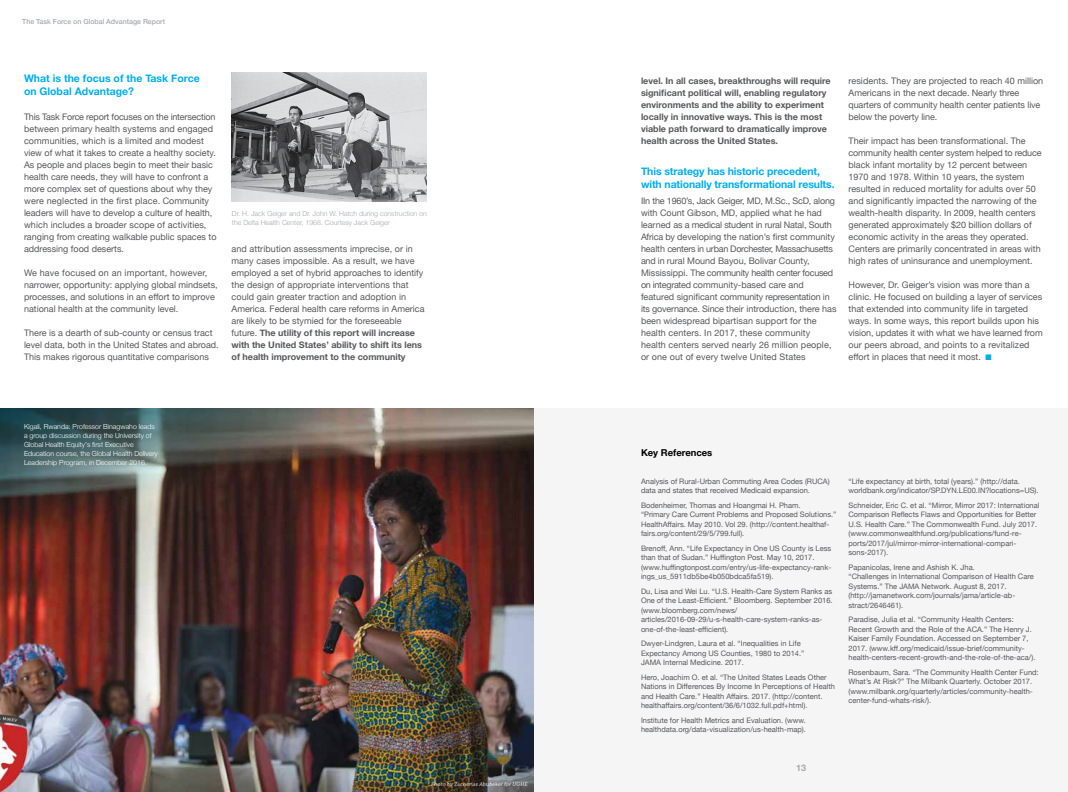
<style>
.page{position:relative;width:1068px;height:792px;background:#fff}
.page>*{position:absolute;margin:0;border:0;box-sizing:border-box;transform-origin:0 0}
.t1{font:700 10.5px/13px "Helvetica Neue";letter-spacing:-.01em;color:#00aeef}
.t2{font:700 9.5px "Helvetica Neue";color:#000}
.t3{font:9px/12px "Helvetica Neue";color:#58595b}
.t4{font:700 9px/12px "Helvetica Neue";color:#58595b}
.t5{font:700 9px "Helvetica Neue";color:#a7a9ac}
.t6{font:7.5px/9.5px "Helvetica Neue";color:#58595b}
.t7{font:300 7px/9px "Helvetica Neue";color:#fff}
.t8{font:300 7px/9px "Helvetica Neue";color:#a7a9ac}
.t9{font:500 7px "Helvetica Neue";color:#a7a9ac}
.s1{font-weight:700}
.s2{color:#00aeef}
</style>
<div class="page">
<div style="left:534px;top:408px;width:534px;height:384px;background:#f5f5f6"></div>
<img style="left:232px;top:72px;width:195px;height:130px">
<img style="left:0;top:408px;width:534px;height:384px">
<p class="t9" style="left:22px;top:16px;width:144px">The Task Force on Global Advantage Report</p>
<p class="t1" style="left:24px;top:72px;width:177px">What is the focus of the Task Force on Global Advantage?</p>
<p class="t3" style="left:24px;top:111px;width:194px">This Task Force report focuses on the intersection between primary health systems and engaged communities, which is a limited and modest view of what it takes to create a healthy society.<br>As people and places begin to meet their basic health care needs, they will have to confront a more complex set of questions about why they were neglected in the first place. Community leaders will have to develop a culture of health, which includes a broader scope of activities, ranging from creating walkable public spaces to addressing food deserts.</p>
<p class="t3" style="left:24px;top:267px;width:195px">We have focused on an important, however, narrower, opportunity: applying global mindsets, processes, and solutions in an effort to improve national health at the community level.</p>
<p class="t3" style="left:24px;top:327px;width:196px">There is a dearth of sub-county or census tract level data, both in the United States and abroad.<br>This makes rigorous quantitative comparisons</p>
<p class="t8" style="left:232px;top:209px;width:197px">Dr. H. Jack Geiger and Dr. John W. Hatch during construction on the Delta Health Center, 1968. Courtesy Jack Geiger</p>
<p class="t3" style="left:232px;top:243px;width:195px">and attribution assessments imprecise, or in many cases impossible. As a result, we have employed a set of hybrid approaches to identify the design of appropriate interventions that could gain greater traction and adoption in America. Federal health care reforms in America are likely to be stymied for the foreseeable future. <span class="s1">The utility of this report will increase with the United States’ ability to shift its lens of health improvement to the community</span></p>
<p class="t7" style="left:24px;top:421px;width:135px">Kigali, Rwanda: Professor Binagwaho leads a group discussion during the University of Global Health Equity's first Executive Education course, the Global Health Delivery Leadership Program, in December 2016.</p>
<p class="t4" style="left:641px;top:75px;width:191px">level. In all cases, breakthroughs will require significant political will, enabling regulatory environments and the ability to experiment locally in innovative ways. This is the most viable path forward to dramatically improve health across the United States.</p>
<p class="t1" style="left:641px;top:165px;width:195px">This strategy has historic precedent, with nationally transformational results.</p>
<p class="t3" style="left:641px;top:195px;width:197px">IIn the 1960’s, Jack Geiger, MD, M.Sc., ScD, along with Count Gibson, MD, applied what he had learned as a medical student in rural Natal, South Africa by developing the nation’s first community health centers in urban Dorchester, Massachusetts and in rural Mound Bayou, Bolivar County, Mississippi. The community health center focused on integrated community-based care and featured significant community representation in its governance. Since their introduction, there has been widespread bipartisan support for the health centers. In 2017, these community health centers served nearly 26 million people, or one out of every twelve United States</p>
<p class="t3" style="left:849px;top:75px;width:196px">residents. They are projected to reach 40 million Americans in the next decade. Nearly three quarters of community health center patients live below the poverty line.</p>
<p class="t3" style="left:849px;top:135px;width:195px">Their impact has been transformational. The community health center system helped to reduce black infant mortality by 12 percent between 1970 and 1978. Within 10 years, the system resulted in reduced mortality for adults over 50 and significantly impacted the narrowing of the wealth-health disparity. In 2009, health centers generated approximately $20 billion dollars of economic activity in the areas they operated.<br>Centers are primarily concentrated in areas with high rates of uninsurance and unemployment.</p>
<p class="t3" style="left:849px;top:279px;width:196px">However, Dr. Geiger’s vision was more than a clinic. He focused on building a layer of services that extended into community life in targeted ways. In some ways, this report builds upon his vision, updates it with what we have learned from our peers abroad, and points to a revitalized effort in places that need it most. <span class="s2">■</span></p>
<p class="t2" style="left:641px;top:445px;width:73px">Key References</p>
<p class="t6" style="left:641px;top:477px;width:190px">Analysis of Rural-Urban Commuting Area Codes (RUCA) data and states that received Medicaid expansion.</p>
<p class="t6" style="left:641px;top:501px;width:197px">Bodenheimer, Thomas and Hoangmai H. Pham.<br>“Primary Care Current Problems and Proposed Solutions.” HealthAffairs. May 2010. Vol 29. (http://content.healthaf&shy;fairs.org/content/29/5/799.full).</p>
<p class="t6" style="left:641px;top:544px;width:192px">Brenoff, Ann. “Life Expectancy in One US County is Less than that of Sudan.” Huffington Post. May 10, 2017. (www.huffingtonpost.com/entry/us-life-expectancy-rank&shy;ings_us_5911db5be4b050bdca5fa519).</p>
<p class="t6" style="left:641px;top:587px;width:193px">Du, Lisa and Wei Lu. “U.S. Health-Care System Ranks as One of the Least-Efficient.” Bloomberg. September 2016. (www.bloomberg.com/news/ articles/2016-09-29/u-s-health-care-system-ranks-as&shy;one-of-the-least-efficient).</p>
<p class="t6" style="left:641px;top:639px;width:165px">Dwyer-Lindgren, Laura et al. “Inequalities in Life<br>Expectancy Among US Counties, 1980 to 2014.”<br>JAMA Internal Medicine. 2017.</p>
<p class="t6" style="left:641px;top:673px;width:195px">Hero, Joachim O. et al. “The United States Leads Other Nations in Differences By Income In Perceptions of Health and Health Care.” Health Affairs. 2017. (http://content. healthaffairs.org/content/36/6/1032.full.pdf+html).</p>
<p class="t6" style="left:641px;top:716px;width:166px">Institute for Health Metrics and Evaluation. (www. healthdata.org/data-visualization/us-health-map).</p>
<p class="t5" style="left:796px;top:760px;width:12px">13</p>
<p class="t6" style="left:849px;top:477px;width:192px">“Life expectancy at birth, total (years).” (http://data. worldbank.org/indicator/SP.DYN.LE00.IN?locations=US).</p>
<p class="t6" style="left:849px;top:501px;width:193px">Schneider, Eric C. et al. “Mirror, Mirror 2017: International Comparison Reflects Flaws and Opportunities for Better U.S. Health Care.” The Commonwealth Fund. July 2017. (www.commonwealthfund.org/publications/fund-re&shy;ports/2017/jul/mirror-mirror-international-compari&shy;sons-2017).</p>
<p class="t6" style="left:849px;top:563px;width:187px">Papanicolas, Irene and Ashish K. Jha.<br>“Challenges in International Comparison of Health Care Systems.” The JAMA Network. August 8, 2017. (http://jamanetwork.com/journals/jama/article-ab&shy;stract/2646461).</p>
<p class="t6" style="left:849px;top:615px;width:188px">Paradise, Julia et al. “Community Health Centers:<br>Recent Growth and the Role of the ACA.” The Henry J.<br>Kaiser Family Foundation. Accessed on September 7, 2017. (www.kff.org/medicaid/issue-brief/community&shy;health-centers-recent-growth-and-the-role-of-the-aca/).</p>
<p class="t6" style="left:849px;top:668px;width:192px">Rosenbaum, Sara. “The Community Health Center Fund:<br>What’s At Risk?” The Milbank Quarterly. October 2017. (www.milbank.org/quarterly/articles/community-health&shy;center-fund-whats-risk/).</p>
</div>
